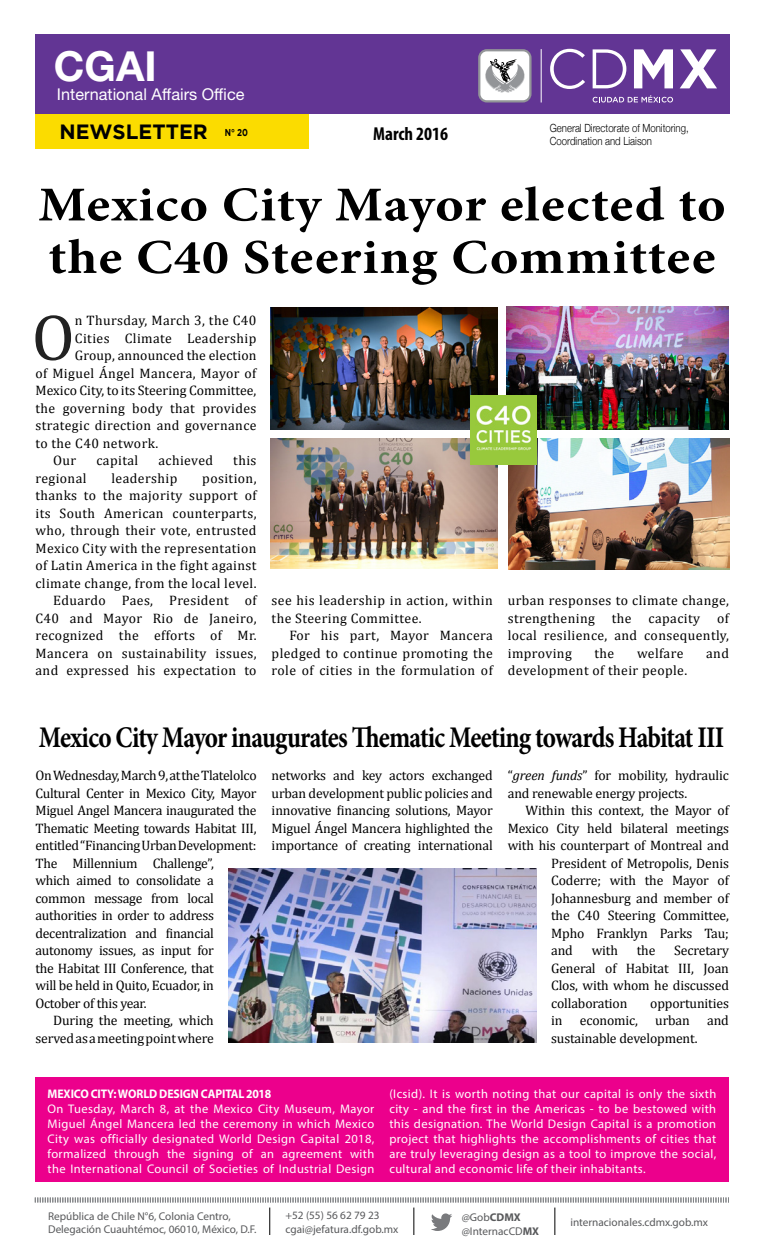
<style>
.page{position:relative;width:765px;height:1260px;background:#fff}
.page>*{position:absolute;margin:0;border:0;box-sizing:border-box;transform-origin:0 0}
.t1{font:66.25px "Cambria";color:#222}
.t2{font:700 48.75px/52.5px "Minion Pro";letter-spacing:.02em;color:#000;scale:1.11 1}
.t3{font:700 41.5px "Helvetica Neue LT Std";color:#fff}
.t4{font:700 30px "Minion Pro";letter-spacing:-.035em;color:#000;scale:.84 1}
.t5{font:700 20.62px "Gotham";color:#000}
.t6{font:700 condensed 18.75px "Myriad Pro";color:#000}
.t7{font:16.25px "Helvetica Neue LT Std";color:#fff}
.t8{font:13.75px/17.5px "Cambria";letter-spacing:-.01em;color:#000;text-align:justify}
.t9{font:13.75px/17.5px "Cambria";letter-spacing:.03em;color:#000;text-align:right}
.t10{font:13.75px "Cambria";letter-spacing:.01em;color:#000}
.t11{font:13.75px "Cambria";letter-spacing:.025em;color:#000}
.t12{font:12.5px/15px "Myriad Pro";letter-spacing:.03em;color:#fff;text-align:justify}
.t13{font:700 12.5px "Myriad Pro";letter-spacing:-.01em;color:#fff;scale:.94 1}
.t14{font:11.25px/13.5px "Myriad Pro";color:#58595b}
.t15{font:300 11.25px/13.5px "Helvetica Neue";color:#000;scale:.85 1}
.t16{font:700 10px "Gotham";color:#000;scale:.8 1}
.s1{font-style:italic}
.s2{font-weight:700}
</style>
<div class="page">
<div style="left:35px;top:114px;width:273px;height:35px;background:#fbdc00"></div>
<div style="left:35px;top:34px;width:695px;height:80px;background:#623594"></div>
<svg style="left:593px;top:95px;width:80px;height:8px"></svg>
<svg style="left:550px;top:49px;width:35px;height:40px"></svg>
<svg style="left:593px;top:49px;width:33px;height:39px"></svg>
<svg style="left:634px;top:49px;width:39px;height:39px"></svg>
<svg style="left:680px;top:49px;width:37px;height:39px"></svg>
<hr style="left:541px;top:49px;width:1px;height:54px;background:#fff">
<svg style="left:478px;top:49px;width:54px;height:54px;background:#c7c6cb"></svg>
<svg style="left:34px;top:1197px;width:695px;height:38px"></svg>
<div style="left:36px;top:1078px;width:693px;height:104px;background:#ec008c"></div>
<img style="left:228px;top:869px;width:309px;height:173px">
<img style="left:271px;top:308px;width:227px;height:122px">
<img style="left:271px;top:439px;width:227px;height:129px">
<img style="left:508px;top:439px;width:222px;height:131px">
<img style="left:506px;top:306px;width:222px;height:124px">
<img style="left:471px;top:396px;width:65px;height:68px">
<h3 class="t3" style="left:54px;top:41px;width:104px">CGAI</h3>
<p class="t7" style="left:57px;top:84px;width:189px">International Affairs Office</p>
<h3 class="t5" style="left:59px;top:119px;width:150px">NEWSLETTER</h3>
<p class="t16" style="left:225px;top:127px;width:31px">N° 20</p>
<h3 class="t6" style="left:373px;top:122px;width:76px">March 2016</h3>
<p class="t15" style="left:550px;top:121px;width:165px">General Directorate of Monitoring,<br>Coordination and Liaison</p>
<h2 class="t2" style="left:38px;top:178px;width:621px">Mexico City Mayor elected to the C40 Steering Committee</h2>
<h1 class="t1" style="left:32px;top:298px;width:45px">O</h1>
<p class="t9" style="left:75px;top:312px;width:183px">n Thursday, March 3, the C40</p>
<p class="t9" style="left:75px;top:329px;width:183px">Cities Climate Leadership</p>
<p class="t10" style="left:75px;top:347px;width:183px">Group, announced the election</p>
<p class="t9" style="left:35px;top:364px;width:222px">of Miguel Ángel Mancera, Mayor of</p>
<p class="t8" style="left:35px;top:382px;width:222px">Mexico City, to its Steering Committee,</p>
<p class="t9" style="left:35px;top:399px;width:223px">the governing body that provides</p>
<p class="t9" style="left:35px;top:417px;width:223px">strategic direction and governance</p>
<p class="t9" style="left:35px;top:434px;width:124px">to the C40 network.</p>
<p class="t8" style="left:53px;top:452px;width:25px">Our</p>
<p class="t9" style="left:96px;top:452px;width:43px">capital</p>
<p class="t9" style="left:158px;top:452px;width:56px">achieved</p>
<p class="t8" style="left:233px;top:452px;width:25px">this</p>
<p class="t9" style="left:35px;top:469px;width:53px">regional</p>
<p class="t9" style="left:112px;top:469px;width:67px">leadership</p>
<p class="t9" style="left:35px;top:469px;width:223px">position,<br>thanks to the majority support of its South American counterparts, who, through their vote, entrusted<br>Mexico City with the representation of Latin America in the fight against climate change, from the local level.<br>Eduardo Paes, President of<br>C40 and Mayor Rio de Janeiro, recognized the efforts of Mr.<br>Mancera on sustainability issues, and expressed his expectation to</p>
<p class="t9" style="left:272px;top:592px;width:223px;text-align:left">see his leadership in action, within the Steering Committee.</p>
<p class="t8" style="left:272px;top:627px;width:223px;text-indent:18px">For his part, Mayor Mancera pledged to continue promoting the role of cities in the formulation of</p>
<p class="t8" style="left:508px;top:592px;width:223px">urban responses to climate change, strengthening the capacity of local resilience, and consequently, improving</p>
<p class="t8" style="left:595px;top:644px;width:21px">the</p>
<p class="t11" style="left:637px;top:645px;width:48px">welfare</p>
<p class="t8" style="left:706px;top:644px;width:24px">and</p>
<p class="t9" style="left:508px;top:662px;width:181px">development of their people.</p>
<h3 class="t4" style="left:39px;top:716px;width:818px">Mexico City Mayor inaugurates Thematic Meeting towards Habitat III</h3>
<p class="t8" style="left:35px;top:767px;width:223px">On Wednesday, March 9, at the Tlatelolco</p>
<p class="t8" style="left:35px;top:784px;width:223px">Cultural Center in Mexico City, Mayor</p>
<p class="t8" style="left:35px;top:802px;width:223px">Miguel Angel Mancera inaugurated the</p>
<p class="t8" style="left:35px;top:819px;width:223px">Thematic Meeting towards Habitat III,</p>
<p class="t8" style="left:35px;top:837px;width:223px">entitled “Financing Urban Development:</p>
<p class="t8" style="left:35px;top:854px;width:180px">The Millennium Challenge”,</p>
<p class="t8" style="left:35px;top:872px;width:180px">which aimed to consolidate a</p>
<p class="t8" style="left:35px;top:889px;width:180px">common message from local</p>
<p class="t8" style="left:35px;top:907px;width:180px">authorities in order to address</p>
<p class="t8" style="left:35px;top:924px;width:180px">decentralization and financial</p>
<p class="t8" style="left:35px;top:942px;width:180px">autonomy issues, as input for</p>
<p class="t8" style="left:35px;top:959px;width:180px">the Habitat III Conference, that</p>
<p class="t8" style="left:35px;top:977px;width:180px">will be held in Quito, Ecuador, in</p>
<p class="t8" style="left:35px;top:994px;width:113px">October of this year.</p>
<p class="t8" style="left:53px;top:1012px;width:162px">During the meeting, which</p>
<p class="t8" style="left:35px;top:1029px;width:180px">served as a meeting point where</p>
<p class="t8" style="left:272px;top:767px;width:223px">networks and key actors exchanged urban development public policies and innovative financing solutions, Mayor Miguel Ángel Mancera highlighted the importance of creating international</p>
<p class="t8" style="left:508px;top:767px;width:223px">“<span class="s1">green funds</span>” for mobility, hydraulic and renewable energy projects.</p>
<p class="t8" style="left:526px;top:802px;width:205px">Within this context, the Mayor of</p>
<p class="t8" style="left:508px;top:819px;width:223px">Mexico City held bilateral meetings</p>
<p class="t8" style="left:508px;top:837px;width:223px">with his counterpart of Montreal and</p>
<p class="t8" style="left:551px;top:854px;width:179px">President of Metropolis, Denis</p>
<p class="t8" style="left:551px;top:872px;width:179px">Coderre; with the Mayor of</p>
<p class="t8" style="left:551px;top:889px;width:179px">Johannesburg and member of</p>
<p class="t8" style="left:551px;top:907px;width:179px">the C40 Steering Committee,</p>
<p class="t8" style="left:551px;top:924px;width:179px">Mpho Franklyn Parks Tau;</p>
<p class="t8" style="left:551px;top:942px;width:23px">and</p>
<p class="t8" style="left:592px;top:942px;width:28px">with</p>
<p class="t8" style="left:637px;top:942px;width:20px">the</p>
<p class="t8" style="left:551px;top:942px;width:179px;text-indent:123px">Secretary General of Habitat III, Joan Clos, with whom he discussed collaboration</p>
<p class="t8" style="left:650px;top:994px;width:80px">opportunities</p>
<p class="t8" style="left:551px;top:1012px;width:13px">in</p>
<p class="t8" style="left:580px;top:1012px;width:60px">economic,</p>
<p class="t8" style="left:655px;top:1012px;width:36px">urban</p>
<p class="t8" style="left:707px;top:1012px;width:23px">and</p>
<p class="t8" style="left:551px;top:1029px;width:148px">sustainable development.</p>
<p class="t13" style="left:48px;top:1086px;width:239px">MEXICO CITY: WORLD DESIGN CAPITAL 2018</p>
<p class="t12" style="left:48px;top:1101px;width:328px">On Tuesday, March 8, at the Mexico City Museum, Mayor Miguel Ángel Mancera led the ceremony in which Mexico City was officially designated World Design Capital 2018, formalized through the signing of an agreement with the International Council of Societies of Industrial Design</p>
<p class="t12" style="left:389px;top:1086px;width:328px">(Icsid). It is worth noting that our capital is only the sixth city - and the first in the Americas - to be bestowed with this designation. The World Design Capital is a promotion project that highlights the accomplishments of cities that are truly leveraging design as a tool to improve the social, cultural and economic life of their inhabitants.</p>
<p class="t14" style="left:48px;top:1209px;width:210px">República de Chile N°6, Colonia Centro,<br>Delegación Cuauhtémoc, 06010, México, D.F.</p>
<p class="t14" style="left:285px;top:1209px;width:115px">+52 (55) 56 62 79 23 cgai@jefatura.df.gob.mx</p>
<p class="t14" style="left:462px;top:1210px;width:61px">@Gob<span class="s2">CDMX</span></p>
<p class="t14" style="left:462px;top:1225px;width:79px">@InternacCD<span class="s2">MX</span></p>
<p class="t14" style="left:570px;top:1215px;width:139px">internacionales.cdmx.gob.mx</p>
</div>
